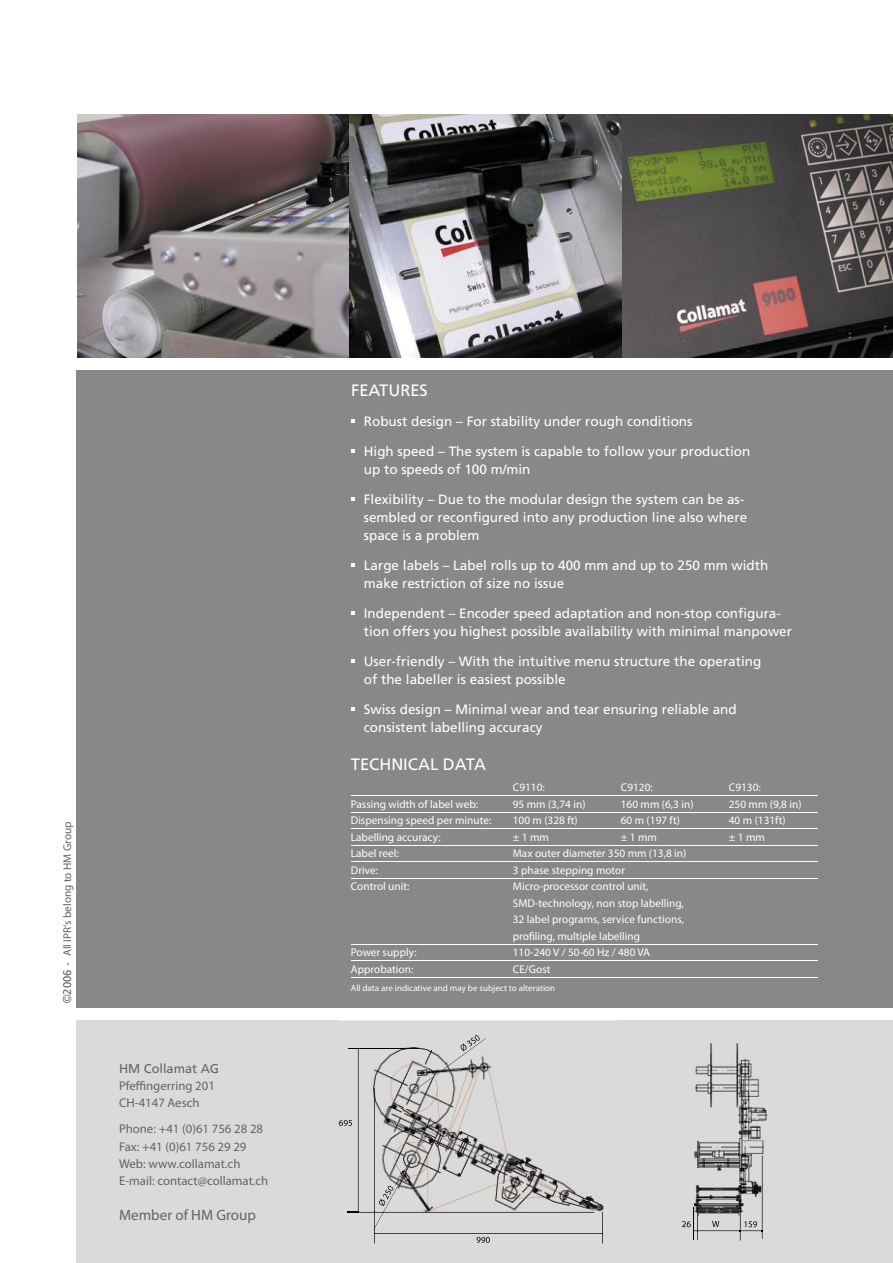
<style>
.page{position:relative;width:893px;height:1263px;background:#fff}
.page>*{position:absolute;margin:0;border:0;box-sizing:border-box;transform-origin:0 0}
.t1{font:16.5px "Frutiger";color:#fff}
.t2{font:15px "Myriad Pro";color:#636363}
.t3{font:13.5px/18px "Frutiger";color:#fff}
.t4{font:12.75px/17.2px "Myriad Pro";color:#636363}
.t5{font:12.75px "Frutiger";color:#636363}
.t6{font:11.25px/16.5px "Myriad Pro";color:#fff}
.t7{font:11.25px "Myriad Pro";color:#636363}
.t8{font:9px "Myriad Pro";color:#fff}
.t9{font:9px "Myriad Pro";color:#000}
.s1{font-family:"Arial"}
.s2{font-family:"Frutiger"}
</style>
<div class="page">
<div style="left:77px;top:370px;width:816px;height:638px;background:#888"></div>
<div style="left:77px;top:1020px;width:816px;height:243px;background:#dadada"></div>
<img style="left:77px;top:115px;width:816px;height:242px">
<img style="left:342px;top:1020px;width:275px;height:224px">
<img style="left:410px;top:1038px;width:76px;height:55px">
<img style="left:459px;top:1034px;width:22px;height:18px">
<img style="left:349px;top:1048px;width:69px;height:1px">
<img style="left:374px;top:1088px;width:1px;height:155px">
<svg style="left:342px;top:1120px;width:10px;height:6px"></svg>
<img style="left:359px;top:1212px;width:235px;height:1px">
<img style="left:358px;top:1049px;width:1px;height:163px">
<img style="left:602px;top:1212px;width:1px;height:31px">
<img style="left:414px;top:1233px;width:188px;height:1px">
<svg style="left:373px;top:1158px;width:41px;height:76px"></svg>
<svg style="left:477px;top:1237px;width:13px;height:6px"></svg>
<img style="left:685px;top:1043px;width:83px;height:198px">
<img style="left:697px;top:1208px;width:1px;height:32px">
<img style="left:740px;top:1209px;width:1px;height:31px">
<img style="left:693px;top:1208px;width:1px;height:31px">
<img style="left:762px;top:1156px;width:1px;height:83px">
<img style="left:694px;top:1231px;width:46px;height:1px">
<svg style="left:740px;top:1221px;width:23px;height:11px"></svg>
<svg style="left:685px;top:1221px;width:6px;height:6px"></svg>
<svg style="left:712px;top:1221px;width:7px;height:6px"></svg>
<svg style="left:351px;top:419px;width:4px;height:3px"></svg>
<svg style="left:351px;top:449px;width:4px;height:3px"></svg>
<svg style="left:351px;top:497px;width:4px;height:3px"></svg>
<svg style="left:351px;top:563px;width:4px;height:3px"></svg>
<svg style="left:351px;top:611px;width:4px;height:3px"></svg>
<svg style="left:351px;top:659px;width:4px;height:3px"></svg>
<svg style="left:351px;top:707px;width:4px;height:3px"></svg>
<hr style="left:351px;top:795px;width:466px;height:1px;background:#fff">
<hr style="left:351px;top:812px;width:466px;height:1px;background:#fff">
<hr style="left:351px;top:828px;width:466px;height:1px;background:#fff">
<hr style="left:351px;top:845px;width:466px;height:1px;background:#fff">
<hr style="left:351px;top:861px;width:466px;height:1px;background:#fff">
<hr style="left:351px;top:878px;width:466px;height:1px;background:#fff">
<hr style="left:351px;top:944px;width:466px;height:1px;background:#fff">
<hr style="left:351px;top:960px;width:466px;height:1px;background:#fff">
<hr style="left:351px;top:977px;width:466px;height:1px;background:#fff">
<p class="t7" style="left:61px;top:1003px;width:183px;rotate:-90deg"><span class="s1">©</span><span class="s2">2006 -</span> All IPR‘s belong to HM Group</p>
<p class="t5" style="left:119px;top:1061px;width:102px">HM Collamat AG</p>
<p class="t4" style="left:119px;top:1077px;width:97px">Pfeffingerring 201<br>CH-4147 Aesch</p>
<p class="t4" style="left:119px;top:1121px;width:151px">Phone: +41 (0)61 756 28 28<br>Fax: +41 (0)61 756 29 29<br>Web: www.collamat.ch<br>E-mail: contact@collamat.ch</p>
<p class="t2" style="left:119px;top:1206px;width:138px">Member of HM Group</p>
<p class="t1" style="left:351px;top:380px;width:78px">FEATURES</p>
<p class="t3" style="left:364px;top:412px;width:330px">Robust design – For stability under rough conditions</p>
<p class="t3" style="left:364px;top:442px;width:388px">High speed – The system is capable to follow your production up to speeds of 100 m/min</p>
<p class="t3" style="left:364px;top:490px;width:385px">Flexibility – Due to the modular design the system can be as&shy;sembled or reconfigured into any production line also where space is a problem</p>
<p class="t3" style="left:364px;top:556px;width:406px">Large labels – Label rolls up to 400 mm and up to 250 mm width make restriction of size no issue</p>
<p class="t3" style="left:364px;top:604px;width:430px">Independent – Encoder speed adaptation and non-stop configura&shy;tion offers you highest possible availability with minimal manpower</p>
<p class="t3" style="left:364px;top:652px;width:399px">User-friendly – With the intuitive menu structure the operating of the labeller is easiest possible</p>
<p class="t3" style="left:364px;top:700px;width:374px">Swiss design – Minimal wear and tear ensuring reliable and consistent labelling accuracy</p>
<p class="t1" style="left:351px;top:754px;width:137px">TECHNICAL DATA</p>
<p class="t6" style="left:513px;top:779px;width:34px">C9110:</p>
<p class="t6" style="left:621px;top:779px;width:34px">C9120:</p>
<p class="t6" style="left:729px;top:779px;width:34px">C9130:</p>
<p class="t6" style="left:351px;top:796px;width:129px">Passing width of label web:</p>
<p class="t6" style="left:513px;top:796px;width:74px">95 mm (3,74 in)</p>
<p class="t6" style="left:621px;top:796px;width:74px">160 mm (6,3 in)</p>
<p class="t6" style="left:729px;top:796px;width:74px">250 mm (9,8 in)</p>
<p class="t6" style="left:351px;top:812px;width:142px">Dispensing speed per minute:</p>
<p class="t6" style="left:513px;top:812px;width:66px">100 m (328 ft)</p>
<p class="t6" style="left:621px;top:812px;width:61px">60 m (197 ft)</p>
<p class="t6" style="left:729px;top:812px;width:58px">40 m (131ft)</p>
<p class="t6" style="left:351px;top:829px;width:91px">Labelling accuracy:</p>
<p class="t6" style="left:513px;top:829px;width:38px">± 1 mm</p>
<p class="t6" style="left:621px;top:829px;width:38px">± 1 mm</p>
<p class="t6" style="left:729px;top:829px;width:38px">± 1 mm</p>
<p class="t6" style="left:351px;top:845px;width:49px">Label reel:</p>
<p class="t6" style="left:513px;top:845px;width:175px">Max outer diameter 350 mm (13,8 in)</p>
<p class="t6" style="left:351px;top:862px;width:29px">Drive:</p>
<p class="t6" style="left:513px;top:862px;width:114px">3 phase stepping motor</p>
<p class="t6" style="left:351px;top:878px;width:60px">Control unit:</p>
<p class="t6" style="left:513px;top:878px;width:173px">Micro-processor control unit, SMD-technology, non stop labelling, 32 label programs, service functions, profiling, multiple labelling</p>
<p class="t6" style="left:351px;top:944px;width:67px">Power supply:</p>
<p class="t6" style="left:513px;top:944px;width:139px">110-240 V / 50-60 Hz / 480 VA</p>
<p class="t6" style="left:351px;top:961px;width:64px">Approbation:</p>
<p class="t6" style="left:513px;top:961px;width:39px">CE/Gost</p>
<p class="t8" style="left:351px;top:983px;width:206px">All data are indicative and may be subject to alteration</p>
<p class="t9" style="left:682px;top:1219px;width:11px">26</p>
</div>
